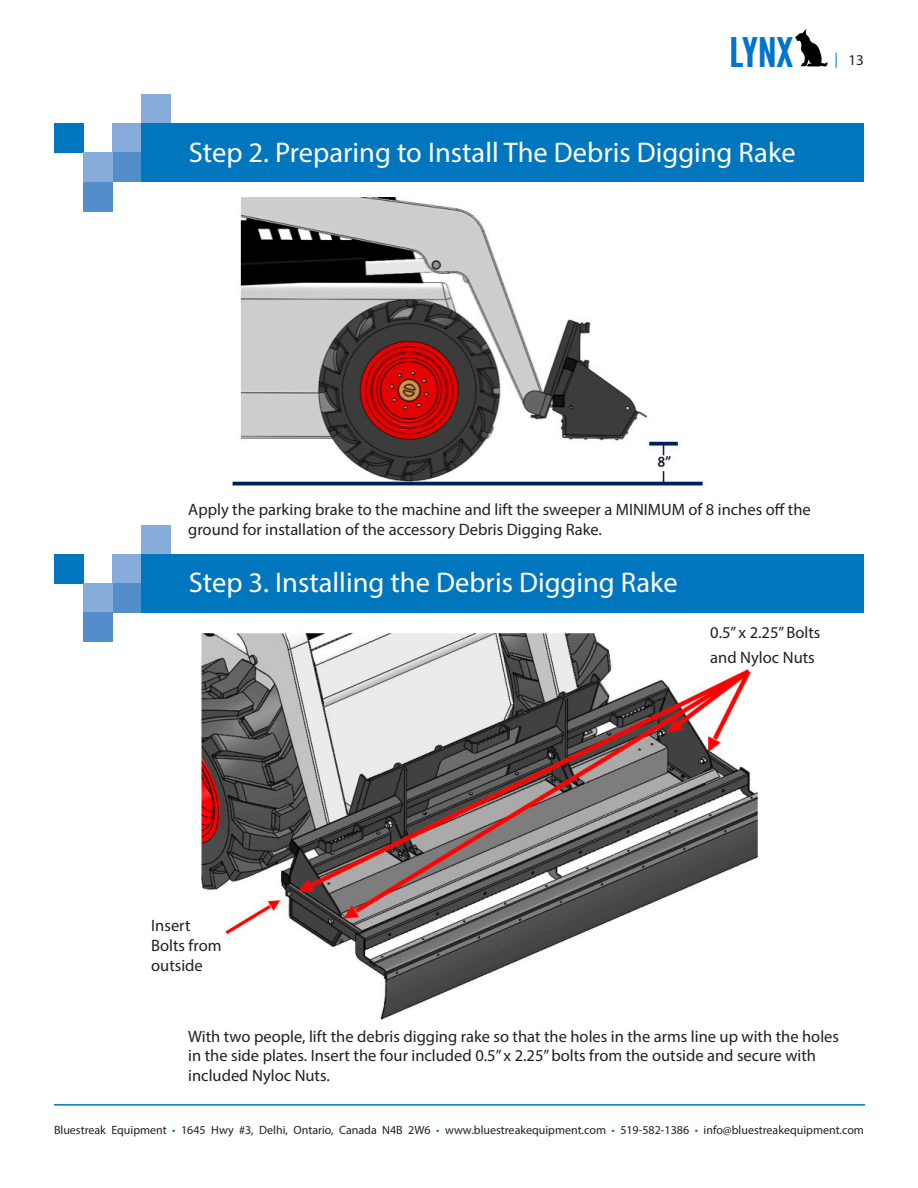
<style>
.page{position:relative;width:918px;height:1188px;background:#fff}
.page>*{position:absolute;margin:0;border:0;box-sizing:border-box;transform-origin:0 0}
.t1{font:40.65px "League Gothic";color:#0073ce;scale:1.15 1}
.t2{font:28.5px "Myriad Pro";color:#fff}
.chart_body{font:16.5px/19.8px "Myriad Pro";color:#231f20}
.t3{font:15px "Myriad Pro";color:#231f20}
.t4{font:12px "Myriad Pro";color:#231f20}
.s1{color:#0076be}
</style>
<div class="page">
<hr style="left:54px;top:1104px;width:811px;height:2px;background:#0076be">
<svg style="left:795px;top:29px;width:32px;height:38px"></svg>
<div style="left:54px;top:124px;width:29px;height:29px;background:#0076be"></div>
<div style="left:112px;top:124px;width:30px;height:29px;background:#88acd9"></div>
<div style="left:112px;top:153px;width:30px;height:29px;background:#538dca"></div>
<div style="left:83px;top:153px;width:29px;height:29px;background:#88acd9"></div>
<div style="left:83px;top:182px;width:29px;height:29px;background:#538dca"></div>
<div style="left:142px;top:94px;width:29px;height:30px;background:#88acd9"></div>
<div style="left:142px;top:124px;width:722px;height:58px;background:#0076be"></div>
<div style="left:54px;top:554px;width:29px;height:29px;background:#0076be"></div>
<div style="left:112px;top:554px;width:30px;height:29px;background:#88acd9"></div>
<div style="left:112px;top:583px;width:30px;height:29px;background:#538dca"></div>
<div style="left:83px;top:583px;width:29px;height:29px;background:#88acd9"></div>
<div style="left:83px;top:612px;width:29px;height:30px;background:#538dca"></div>
<div style="left:142px;top:525px;width:29px;height:29px;background:#88acd9"></div>
<div style="left:142px;top:554px;width:722px;height:58px;background:#0076be"></div>
<img style="left:232px;top:197px;width:472px;height:289px">
<img style="left:200px;top:633px;width:558px;height:387px">
<h1 class="t1" style="left:729px;top:28px;width:57px">LYNX</h1>
<p class="t2" style="left:189px;top:135px;width:608px">Step 2. Preparing to Install The Debris Digging Rake</p>
<p class="t3" style="left:834px;top:51px;width:31px"><span class="s1">|</span> 13</p>
<p class="chart_body" style="left:188px;top:499px;width:624px">Apply the parking brake to the machine and lift the sweeper a MINIMUM of 8 inches off the ground for installation of the accessory Debris Digging Rake.</p>
<p class="t2" style="left:189px;top:565px;width:491px">Step 3. Installing the Debris Digging Rake</p>
<p class="chart_body" style="left:710px;top:622px;width:112px">0.5” x 2.25” Bolts</p>
<p class="chart_body" style="left:710px;top:647px;width:106px">and Nyloc Nuts</p>
<p class="chart_body" style="left:151px;top:916px;width:72px">Insert<br>Bolts from outside</p>
<p class="chart_body" style="left:188px;top:1026px;width:652px">With two people, lift the debris digging rake so that the holes in the arms line up with the holes in the side plates. Insert the four included 0.5” x 2.25” bolts from the outside and secure with included Nyloc Nuts.</p>
<p class="t4" style="left:54px;top:1123px;width:811px">Bluestreak Equipment <span class="s1">•</span> 1645 Hwy #3, Delhi, Ontario, Canada N4B 2W6 <span class="s1">•</span> www.bluestreakequipment.com <span class="s1">•</span> 519-582-1386 <span class="s1">•</span> info@bluestreakequipment.com</p>
</div>
